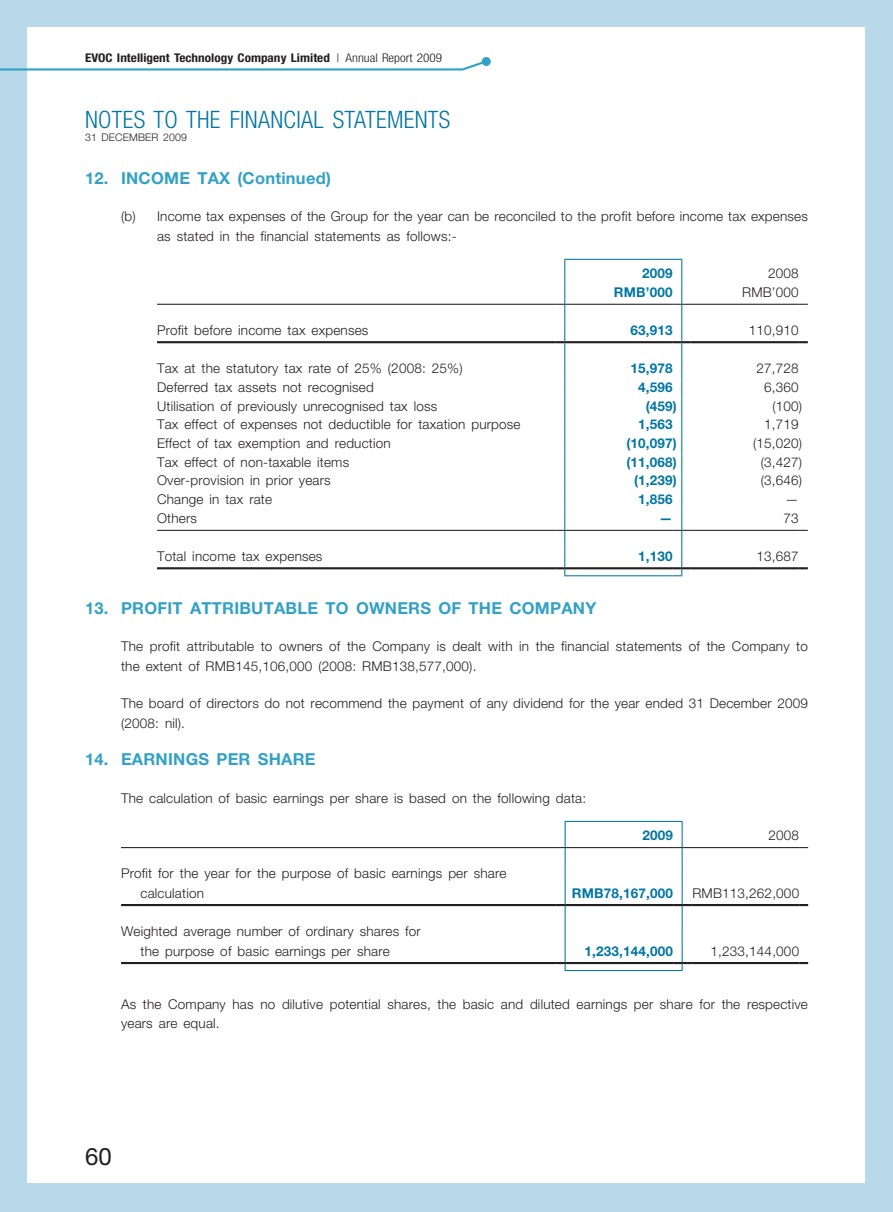
<style>
.page{position:relative;width:893px;height:1212px;background:#b8d9e9}
.page>*{position:absolute;margin:0;border:0;box-sizing:border-box;transform-origin:0 0}
.t1{font:300 condensed 24px "Helvetica Neue LT Std";letter-spacing:.01em;color:#0076a3}
.t2{font:24px "Helvetica Neue LT Std";color:#231f20}
._03_H1{font:700 16.5px "Helvetica Neue LT Std";letter-spacing:.015em;color:#33a1c5}
._15_Table_Stub{font:300 13.5px/19.5px "Helvetica Neue LT Std";letter-spacing:.015em;color:#231f20}
._12___P2{font:300 13.5px/19.5px "Helvetica Neue LT Std";letter-spacing:.015em;color:#231f20}
._08____IN2{font:300 13.5px/19.5px "Helvetica Neue LT Std";letter-spacing:.015em;color:#231f20}
._31_table_tab_6pt{font:700 13.5px "Helvetica Neue LT Std";letter-spacing:.015em;color:#0076a3}
._31_table_tab_6pt-2{font:300 13.5px "Helvetica Neue LT Std";letter-spacing:.015em;color:#231f20}
.t3{font:700 condensed 12px "Helvetica Neue LT Std";color:#231f20;scale:1.1 1}
.t4{font:300 10.5px "Helvetica Neue LT Std";letter-spacing:.015em;color:#231f20}
.s1{font-weight:300}
</style>
<div class="page">
<div style="left:28px;top:27px;width:837px;height:1155px;background:#fff"></div>
<svg style="left:0;top:59px;width:484px;height:13px"></svg>
<div style="left:482px;top:57px;width:9px;height:9px;background:#33a1c5;border-radius:50%"></div>
<hr style="left:564px;top:259px;width:109px;height:1px;background:#0076a3">
<hr style="left:564px;top:575px;width:109px;height:1px;background:#0076a3">
<hr style="left:157px;top:304px;width:399px;height:1px;background:#231f20">
<hr style="left:565px;top:304px;width:108px;height:1px;background:#231f20">
<hr style="left:691px;top:304px;width:108px;height:1px;background:#231f20">
<hr style="left:157px;top:341px;width:399px;height:2px;background:#231f20">
<hr style="left:565px;top:341px;width:108px;height:2px;background:#231f20">
<hr style="left:691px;top:341px;width:108px;height:2px;background:#231f20">
<svg style="left:799px;top:341px;width:9px;height:2px"></svg>
<hr style="left:157px;top:530px;width:399px;height:1px;background:#231f20">
<hr style="left:565px;top:530px;width:108px;height:1px;background:#231f20">
<hr style="left:691px;top:530px;width:108px;height:1px;background:#231f20">
<hr style="left:157px;top:567px;width:399px;height:2px;background:#231f20">
<svg style="left:556px;top:260px;width:9px;height:315px"></svg>
<hr style="left:565px;top:567px;width:108px;height:2px;background:#231f20">
<svg style="left:673px;top:259px;width:18px;height:317px"></svg>
<hr style="left:691px;top:567px;width:108px;height:2px;background:#231f20">
<svg style="left:799px;top:567px;width:9px;height:2px"></svg>
<hr style="left:565px;top:867px;width:1px;height:37px;background:#0076a3">
<hr style="left:682px;top:867px;width:1px;height:37px;background:#0076a3">
<hr style="left:565px;top:925px;width:1px;height:37px;background:#0076a3">
<hr style="left:682px;top:925px;width:1px;height:37px;background:#0076a3">
<hr style="left:565px;top:970px;width:108px;height:1px;background:#0076a3">
<hr style="left:565px;top:821px;width:108px;height:1px;background:#0076a3">
<hr style="left:121px;top:847px;width:435px;height:1px;background:#231f20">
<svg style="left:556px;top:822px;width:10px;height:45px"></svg>
<hr style="left:565px;top:847px;width:108px;height:1px;background:#231f20">
<svg style="left:673px;top:821px;width:18px;height:46px"></svg>
<hr style="left:691px;top:847px;width:108px;height:1px;background:#231f20">
<hr style="left:121px;top:904px;width:435px;height:2px;background:#231f20">
<svg style="left:556px;top:904px;width:10px;height:21px"></svg>
<hr style="left:565px;top:904px;width:108px;height:2px;background:#231f20">
<svg style="left:673px;top:904px;width:18px;height:21px"></svg>
<hr style="left:691px;top:904px;width:108px;height:2px;background:#231f20">
<svg style="left:799px;top:904px;width:9px;height:2px"></svg>
<hr style="left:121px;top:962px;width:435px;height:2px;background:#231f20">
<svg style="left:556px;top:962px;width:10px;height:8px"></svg>
<hr style="left:565px;top:962px;width:108px;height:2px;background:#231f20">
<svg style="left:673px;top:962px;width:18px;height:9px"></svg>
<hr style="left:691px;top:962px;width:108px;height:2px;background:#231f20">
<svg style="left:799px;top:962px;width:9px;height:2px"></svg>
<p class="t3" style="left:85px;top:50px;width:326px">EVOC Intelligent Technology Company Limited <span class="s1">| Annual Report 2009</span></p>
<h1 class="t1" style="left:85px;top:105px;width:367px">NOTES TO THE FINANCIAL STATEMENTS</h1>
<p class="t4" style="left:85px;top:130px;width:103px">31 DECEMBER 2009</p>
<p class="_03_H1" style="left:85px;top:168px;width:247px">12. INCOME TAX (Continued)</p>
<p class="_08____IN2" style="left:157px;top:206px;width:652px;text-indent:-36px">(b) Income tax expenses of the Group for the year can be reconciled to the profit before income tax expenses as stated in the financial statements as follows:-</p>
<p class="_31_table_tab_6pt" style="left:642px;top:265px;width:32px">2009</p>
<p class="_31_table_tab_6pt-2" style="left:768px;top:265px;width:32px">2008</p>
<p class="_31_table_tab_6pt" style="left:614px;top:284px;width:60px">RMB’000</p>
<p class="_31_table_tab_6pt-2" style="left:742px;top:284px;width:58px">RMB’000</p>
<p class="_15_Table_Stub" style="left:157px;top:320px;width:213px">Profit before income tax expenses</p>
<p class="_31_table_tab_6pt" style="left:631px;top:321px;width:44px">63,913</p>
<p class="_31_table_tab_6pt-2" style="left:749px;top:322px;width:51px">110,910</p>
<p class="_15_Table_Stub" style="left:157px;top:358px;width:307px">Tax at the statutory tax rate of 25% (2008: 25%)</p>
<p class="_31_table_tab_6pt" style="left:631px;top:360px;width:44px">15,978</p>
<p class="_31_table_tab_6pt-2" style="left:757px;top:360px;width:44px">27,728</p>
<p class="_15_Table_Stub" style="left:157px;top:377px;width:218px">Deferred tax assets not recognised</p>
<p class="_31_table_tab_6pt" style="left:638px;top:379px;width:36px">4,596</p>
<p class="_31_table_tab_6pt-2" style="left:764px;top:379px;width:36px">6,360</p>
<p class="_15_Table_Stub" style="left:157px;top:396px;width:282px">Utilisation of previously unrecognised tax loss</p>
<p class="_31_table_tab_6pt" style="left:646px;top:397px;width:33px">(459)</p>
<p class="_31_table_tab_6pt-2" style="left:772px;top:397px;width:31px">(100)</p>
<p class="_15_Table_Stub" style="left:157px;top:414px;width:365px">Tax effect of expenses not deductible for taxation purpose</p>
<p class="_31_table_tab_6pt" style="left:638px;top:416px;width:36px">1,563</p>
<p class="_31_table_tab_6pt-2" style="left:764px;top:416px;width:36px">1,719</p>
<p class="_15_Table_Stub" style="left:157px;top:433px;width:235px">Effect of tax exemption and reduction</p>
<p class="_31_table_tab_6pt" style="left:626px;top:435px;width:52px">(10,097)</p>
<p class="_31_table_tab_6pt-2" style="left:753px;top:435px;width:50px">(15,020)</p>
<p class="_15_Table_Stub" style="left:157px;top:452px;width:194px">Tax effect of non-taxable items</p>
<p class="_31_table_tab_6pt" style="left:626px;top:453px;width:52px">(11,068)</p>
<p class="_31_table_tab_6pt-2" style="left:761px;top:454px;width:43px">(3,427)</p>
<p class="_15_Table_Stub" style="left:157px;top:471px;width:175px">Over-provision in prior years</p>
<p class="_31_table_tab_6pt" style="left:634px;top:472px;width:44px">(1,239)</p>
<p class="_31_table_tab_6pt-2" style="left:761px;top:472px;width:43px">(3,646)</p>
<p class="_15_Table_Stub" style="left:157px;top:489px;width:117px">Change in tax rate</p>
<p class="_31_table_tab_6pt" style="left:638px;top:491px;width:36px">1,856</p>
<p class="_31_table_tab_6pt-2" style="left:785px;top:491px;width:15px">—</p>
<p class="_15_Table_Stub" style="left:157px;top:508px;width:41px">Others</p>
<p class="_31_table_tab_6pt" style="left:659px;top:510px;width:15px">—</p>
<p class="_31_table_tab_6pt-2" style="left:784px;top:510px;width:17px">73</p>
<p class="_15_Table_Stub" style="left:157px;top:546px;width:167px">Total income tax expenses</p>
<p class="_31_table_tab_6pt" style="left:638px;top:548px;width:36px">1,130</p>
<p class="_31_table_tab_6pt-2" style="left:757px;top:548px;width:44px">13,687</p>
<p class="_03_H1" style="left:85px;top:598px;width:513px">13. PROFIT ATTRIBUTABLE TO OWNERS OF THE COMPANY</p>
<p class="_12___P2" style="left:121px;top:636px;width:688px">The profit attributable to owners of the Company is dealt with in the financial statements of the Company to the extent of RMB145,106,000 (2008: RMB138,577,000).</p>
<p class="_12___P2" style="left:121px;top:693px;width:688px">The board of directors do not recommend the payment of any dividend for the year ended 31 December 2009 (2008: nil).</p>
<p class="_03_H1" style="left:85px;top:749px;width:232px">14. EARNINGS PER SHARE</p>
<p class="_12___P2" style="left:121px;top:788px;width:467px">The calculation of basic earnings per share is based on the following data:</p>
<p class="_31_table_tab_6pt" style="left:642px;top:827px;width:32px">2009</p>
<p class="_31_table_tab_6pt-2" style="left:768px;top:827px;width:32px">2008</p>
<p class="_15_Table_Stub" style="left:141px;top:863px;width:367px;text-indent:-20px">Profit for the year for the purpose of basic earnings per share calculation</p>
<p class="_31_table_tab_6pt" style="left:572px;top:884px;width:103px">RMB78,167,000</p>
<p class="_31_table_tab_6pt-2" style="left:692px;top:884px;width:108px">RMB113,262,000</p>
<p class="_15_Table_Stub" style="left:141px;top:921px;width:282px;text-indent:-20px">Weighted average number of ordinary shares for the purpose of basic earnings per share</p>
<p class="_31_table_tab_6pt" style="left:585px;top:942px;width:90px">1,233,144,000</p>
<p class="_31_table_tab_6pt-2" style="left:711px;top:942px;width:90px">1,233,144,000</p>
<p class="_12___P2" style="left:121px;top:994px;width:688px">As the Company has no dilutive potential shares, the basic and diluted earnings per share for the respective years are equal.</p>
<h1 class="t2" style="left:85px;top:1142px;width:28px">60</h1>
</div>
